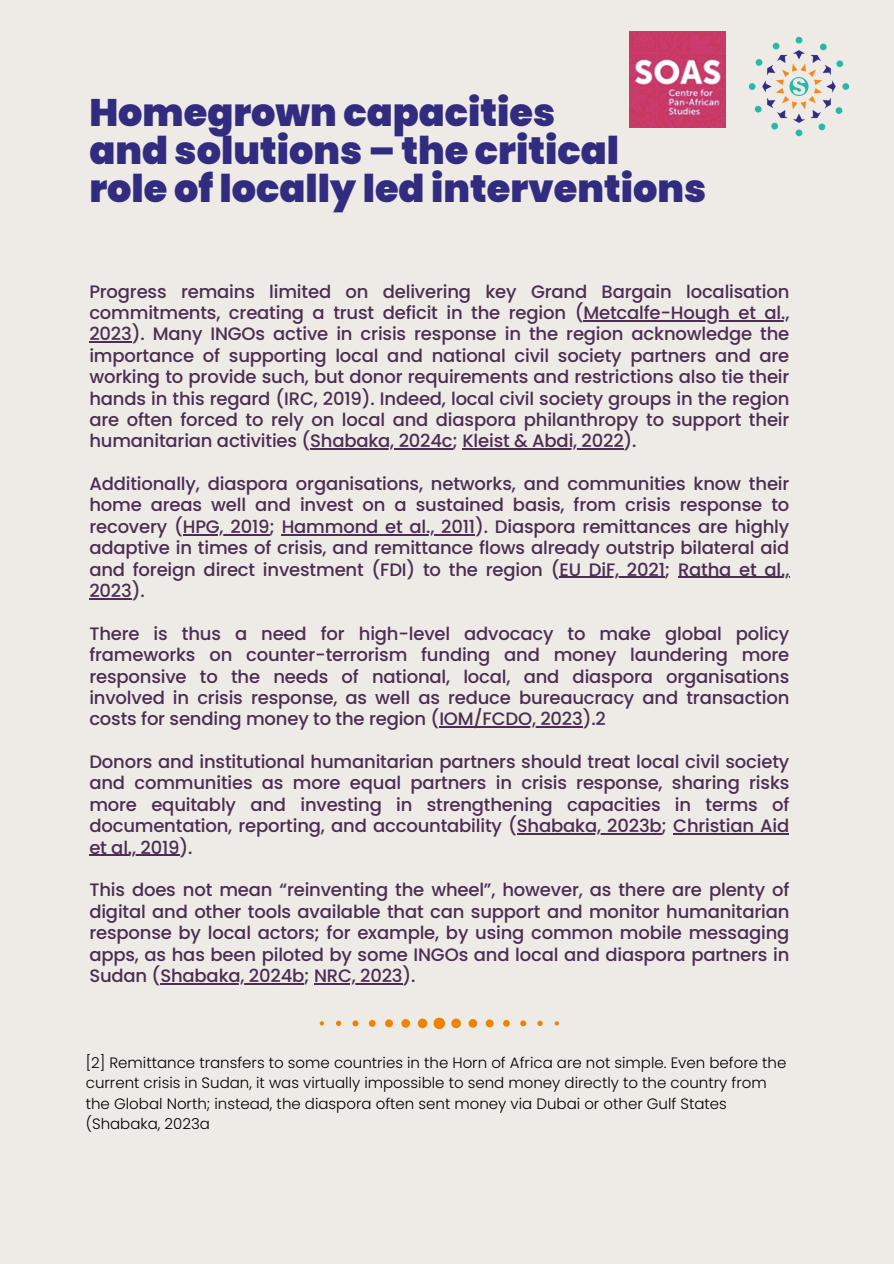
<style>
.page{position:relative;width:894px;height:1264px;background:#fff}
.page>*{position:absolute;margin:0;border:0;box-sizing:border-box;transform-origin:0 0}
.t1{font:900 38.25px/38.2px "Poppins";color:#312c80}
.t2{font:500 18px/21.3px "Poppins";letter-spacing:-.01em;color:#4c2d53;text-align:justify}
.t3{font:300 15px/20.2px "Poppins";color:#000}
</style>
<div class="page">
<div style="left:0;top:0;width:893px;height:1263px;background:#eeebe6"></div>
<img style="left:748px;top:36px;width:102px;height:101px">
<hr style="left:583px;top:320px;width:206px;height:1px;background:#4c2d53">
<hr style="left:89px;top:341px;width:43px;height:1px;background:#4c2d53">
<hr style="left:310px;top:448px;width:142px;height:1px;background:#4c2d53">
<hr style="left:462px;top:448px;width:161px;height:1px;background:#4c2d53">
<hr style="left:183px;top:534px;width:86px;height:1px;background:#4c2d53">
<hr style="left:281px;top:534px;width:194px;height:1px;background:#4c2d53">
<hr style="left:559px;top:576px;width:105px;height:2px;background:#4c2d53">
<hr style="left:677px;top:576px;width:112px;height:2px;background:#4c2d53">
<hr style="left:89px;top:598px;width:43px;height:1px;background:#4c2d53">
<hr style="left:439px;top:726px;width:143px;height:1px;background:#4c2d53">
<hr style="left:516px;top:833px;width:145px;height:1px;background:#4c2d53">
<hr style="left:673px;top:833px;width:116px;height:1px;background:#4c2d53">
<hr style="left:89px;top:854px;width:90px;height:1px;background:#4c2d53">
<hr style="left:160px;top:983px;width:144px;height:1px;background:#4c2d53">
<hr style="left:314px;top:983px;width:88px;height:1px;background:#4c2d53">
<div style="left:433px;top:1017px;width:12px;height:11px;background:#f08300;border-radius:6px"></div>
<svg style="left:417px;top:1018px;width:10px;height:10px"></svg>
<div style="left:451px;top:1018px;width:10px;height:10px;background:#f08300;border-radius:5px"></div>
<svg style="left:401px;top:1018px;width:9px;height:9px"></svg>
<svg style="left:468px;top:1018px;width:9px;height:9px"></svg>
<div style="left:385px;top:1019px;width:8px;height:8px;background:#f08300;border-radius:4px"></div>
<div style="left:485px;top:1019px;width:8px;height:8px;background:#f08300;border-radius:4px"></div>
<svg style="left:368px;top:1019px;width:7px;height:7px"></svg>
<svg style="left:503px;top:1019px;width:7px;height:7px"></svg>
<svg style="left:352px;top:1020px;width:6px;height:6px"></svg>
<svg style="left:520px;top:1020px;width:6px;height:6px"></svg>
<svg style="left:336px;top:1020px;width:5px;height:6px"></svg>
<svg style="left:537px;top:1020px;width:5px;height:6px"></svg>
<svg style="left:319px;top:1021px;width:5px;height:4px"></svg>
<svg style="left:554px;top:1021px;width:5px;height:4px"></svg>
<img style="left:629px;top:31px;width:96px;height:96px">
<p class="t1" style="left:89px;top:93px;width:618px">Homegrown capacities<br>and solutions – the critical role of locally led interventions</p>
<h1 class="t2" style="left:89px;top:280px;width:701px">Progress remains limited on delivering key Grand Bargain localisation commitments, creating a trust deficit in the region (Metcalfe-Hough et al.,</h1>
<h2 class="t2" style="left:89px;top:323px;width:701px">2023). Many INGOs active in crisis response in the region acknowledge the importance of supporting local and national civil society partners and are working to provide such, but donor requirements and restrictions also tie their hands in this regard (IRC, 2019). Indeed, local civil society groups in the region are often forced to rely on local and diaspora philanthropy to support their humanitarian activities (Shabaka, 2024c; Kleist &amp; Abdi, 2022).</h2>
<h2 class="t2" style="left:89px;top:473px;width:701px">Additionally, diaspora organisations, networks, and communities know their home areas well and invest on a sustained basis, from crisis response to recovery (HPG, 2019; Hammond et al., 2011). Diaspora remittances are highly</h2>
<h2 class="t2" style="left:89px;top:537px;width:701px">adaptive in times of crisis, and remittance flows already outstrip bilateral aid and foreign direct investment (FDI) to the region (EU DiF, 2021; Ratha et al.,</h2>
<p class="t2" style="left:89px;top:580px;width:57px">2023).</p>
<p class="t2" style="left:89px;top:622px;width:701px">There is thus a need for high-level advocacy to make global policy frameworks on counter-terrorism funding and money laundering more responsive to the needs of national, local, and diaspora organisations involved in crisis response, as well as reduce bureaucracy and transaction costs for sending money to the region (IOM/FCDO, 2023).2</p>
<p class="t2" style="left:89px;top:751px;width:701px">Donors and institutional humanitarian partners should treat local civil society and communities as more equal partners in crisis response, sharing risks more equitably and investing in strengthening capacities in terms of documentation, reporting, and accountability (Shabaka, 2023b; Christian Aid et al., 2019).</p>
<p class="t2" style="left:89px;top:879px;width:701px">This does not mean “reinventing the wheel”, however, as there are plenty of digital and other tools available that can support and monitor humanitarian response by local actors; for example, by using common mobile messaging apps, as has been piloted by some INGOs and local and diaspora partners in Sudan (Shabaka, 2024b; NRC, 2023).</p>
<p class="t3" style="left:86px;top:1052px;width:702px">[2] Remittance transfers to some countries in the Horn of Africa are not simple. Even before the current crisis in Sudan, it was virtually impossible to send money directly to the country from the Global North; instead, the diaspora often sent money via Dubai or other Gulf States (Shabaka, 2023a</p>
</div>
